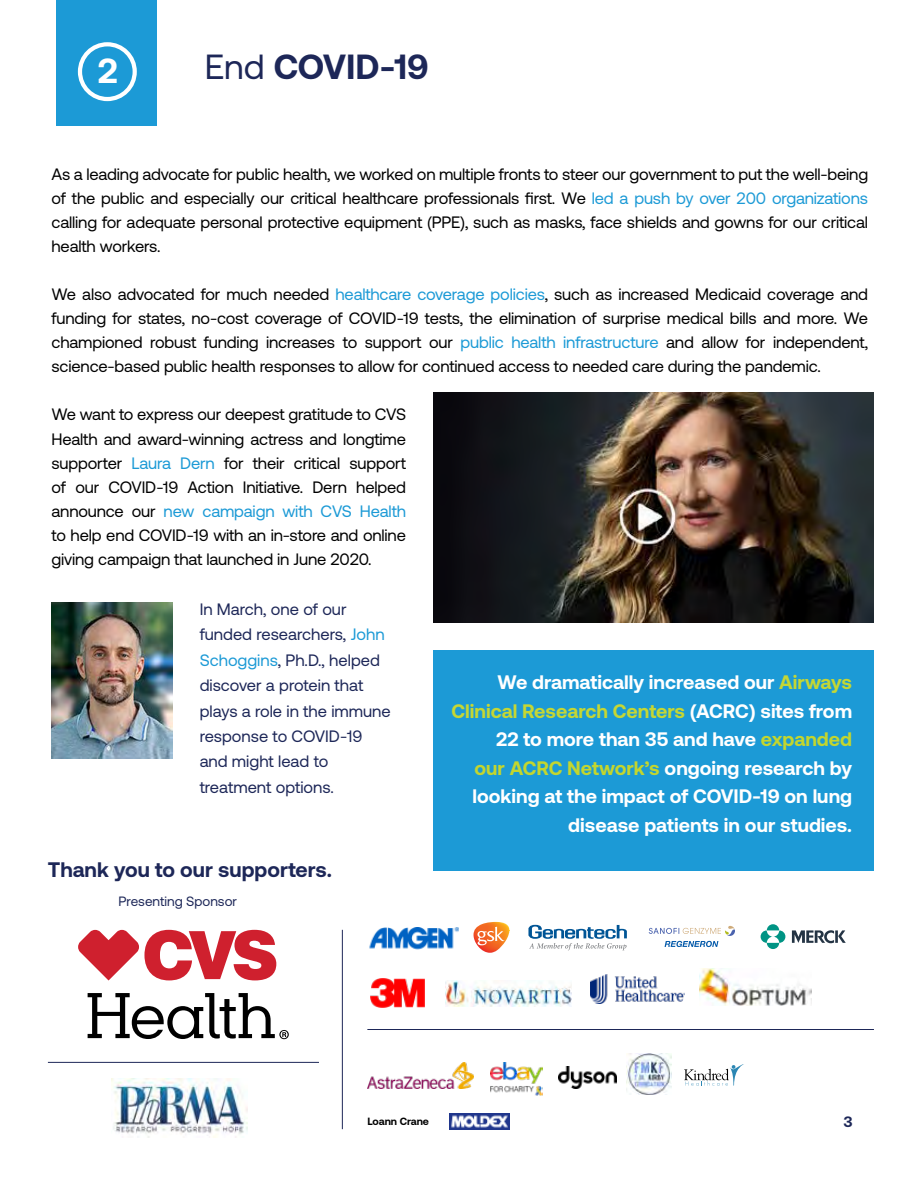
<style>
.page{position:relative;width:918px;height:1188px;background:#fff}
.page>*{position:absolute;margin:0;border:0;box-sizing:border-box;transform-origin:0 0}
.t1{font:700 34.95px "Aeonik";color:#1d2758}
.t2{font:700 34.95px "Aeonik";color:#fff}
.t3{font:700 21px "Aeonik";color:#1d2758}
.t4{font:700 19.5px/28.5px "Aeonik";color:#fff;text-align:right}
.t5{font:16.5px/24px "Aeonik";letter-spacing:-.01em;color:#000;text-align:justify}
.t6{font:16.5px/25.5px "Aeonik";color:#1d2758}
.t7{font:700 15px "Aeonik";color:#1d2758}
.t8{font:13.5px "Aeonik";color:#1d2758}
.t9{font:700 10.5px "Aeonik";color:#000}
.s1{font-weight:400}
.s2{color:#1c9ad6}
.s3{color:#c5d734}
.s4{color:#c3d62e}
</style>
<div class="page">
<div style="left:433px;top:650px;width:441px;height:220px;background:#1c9ad6"></div>
<div style="left:57px;top:0;width:100px;height:126px;background:#1c9ad6"></div>
<div style="left:78px;top:42px;width:59px;height:59px;border:4px solid #fff;border-radius:50%"></div>
<img style="left:433px;top:393px;width:441px;height:229px">
<img style="left:52px;top:603px;width:121px;height:156px">
<svg style="left:78px;top:930px;width:198px;height:50px"></svg>
<svg style="left:88px;top:993px;width:201px;height:46px"></svg>
<img style="left:112px;top:1079px;width:135px;height:58px">
<img style="left:369px;top:928px;width:89px;height:22px">
<svg style="left:474px;top:922px;width:36px;height:31px"></svg>
<svg style="left:649px;top:926px;width:86px;height:21px"></svg>
<svg style="left:792px;top:930px;width:54px;height:14px"></svg>
<svg style="left:761px;top:924px;width:24px;height:25px"></svg>
<img style="left:371px;top:979px;width:54px;height:28px">
<img style="left:446px;top:980px;width:125px;height:26px">
<img style="left:590px;top:975px;width:94px;height:29px">
<img style="left:699px;top:969px;width:113px;height:36px">
<img style="left:367px;top:1062px;width:107px;height:26px">
<img style="left:490px;top:1062px;width:53px;height:34px">
<img style="left:558px;top:1067px;width:59px;height:22px">
<img style="left:627px;top:1054px;width:44px;height:40px">
<svg style="left:684px;top:1064px;width:60px;height:22px"></svg>
<hr style="left:48px;top:1062px;width:271px;height:1px;background:#1d2758">
<hr style="left:342px;top:930px;width:1px;height:199px;background:#1d2758">
<hr style="left:367px;top:1029px;width:507px;height:1px;background:#1d2758">
<img style="left:449px;top:1114px;width:60px;height:15px">
<svg style="left:528px;top:925px;width:99px;height:25px"></svg>
<h1 class="t2" style="left:98px;top:51px;width:22px">2</h1>
<h1 class="t1" style="left:205px;top:46px;width:226px"><span class="s1">End</span> COVID-19</h1>
<p class="t5" style="left:52px;top:163px;width:818px">As a leading advocate for public health, we worked on multiple fronts to steer our government to put the well-being of the public and especially our critical healthcare professionals first. We <span class="s2">led a push by over 200 organizations </span>calling for adequate personal protective equipment (PPE), such as masks, face shields and gowns for our critical health workers.</p>
<p class="t5" style="left:52px;top:283px;width:818px">We also advocated for much needed <span class="s2">healthcare coverage policies</span>, such as increased Medicaid coverage and funding for states, no-cost coverage of COVID-19 tests, the elimination of surprise medical bills and more. We championed robust funding increases to support our <span class="s2">public health infrastructure</span> and allow for independent, science-based public health responses to allow for continued access to needed care during the pandemic.</p>
<p class="t5" style="left:52px;top:403px;width:356px">We want to express our deepest gratitude to CVS Health and award-winning actress and longtime supporter <span class="s2">Laura Dern</span> for their critical support of our COVID-19 Action Initiative. Dern helped announce our <span class="s2">new campaign with CVS Health </span>to help end COVID-19 with an in-store and online giving campaign that launched in June 2020.</p>
<p class="t6" style="left:200px;top:596px;width:193px">In March, one of our funded researchers, <span class="s2">John<br>Schoggins</span>, Ph.D., helped discover a protein that plays a role in the immune response to COVID-19 and might lead to treatment options.</p>
<p class="t3" style="left:48px;top:858px;width:286px">Thank you to our supporters.</p>
<p class="t8" style="left:119px;top:894px;width:120px">Presenting Sponsor</p>
<p class="t4" style="left:451px;top:668px;width:402px">We dramatically increased our <span class="s3">Airways Clinical Research Centers</span> (ACRC) sites from 22 to more than 35 and have <span class="s4">expanded<br>our ACRC Network’s</span> ongoing research by looking at the impact of COVID-19 on lung disease patients in our studies.</p>
<p class="t9" style="left:367px;top:1115px;width:63px">Loann Crane</p>
<p class="t7" style="left:843px;top:1113px;width:11px">3</p>
</div>
